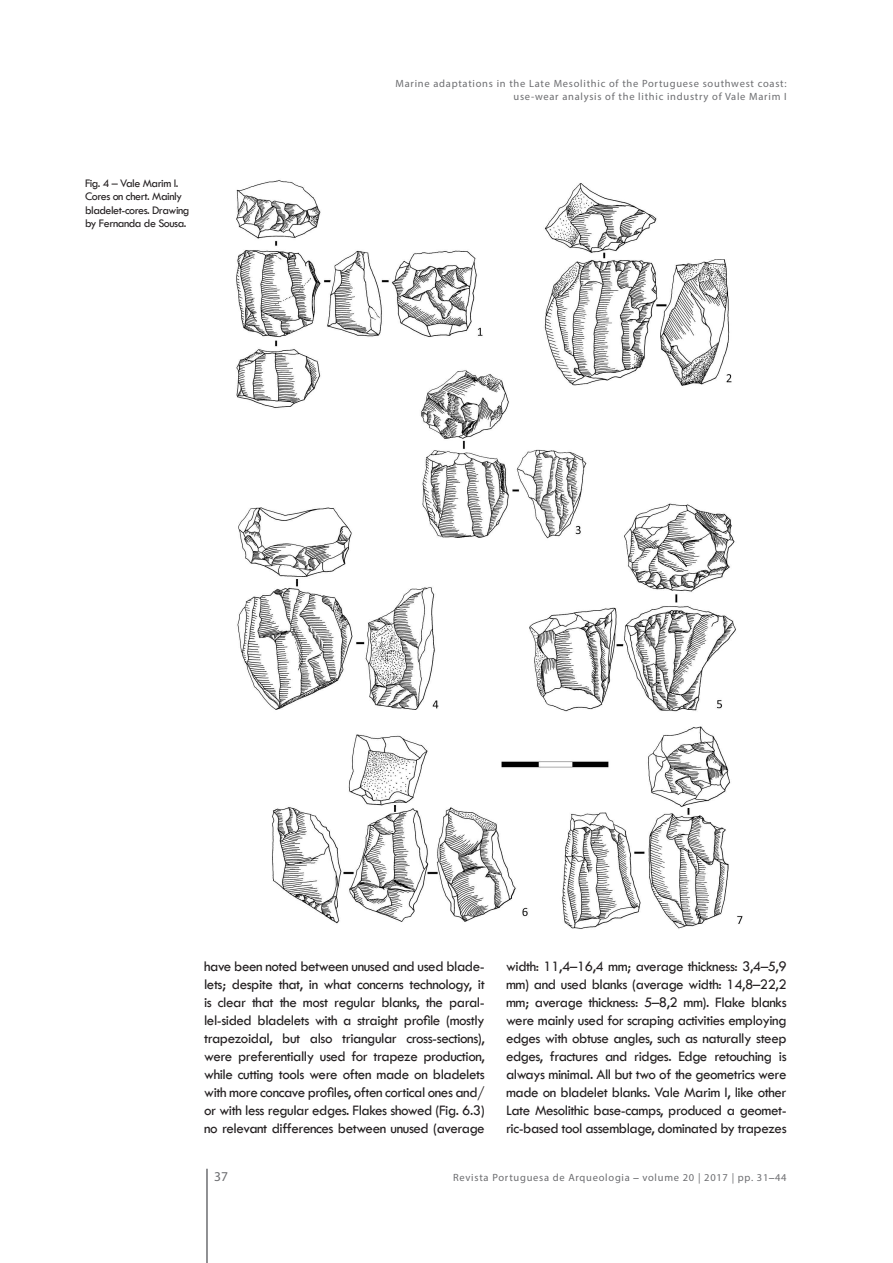
<style>
.page{position:relative;width:893px;height:1263px;background:#fff}
.page>*{position:absolute;margin:0;border:0;box-sizing:border-box;transform-origin:0 0}
.t1{font:15px/18px "Tw Cen";letter-spacing:-.03em;color:#231f20;text-align:justify}
.t2{font:13.5px "Myriad Pro";color:#6c6d70}
.t3{font:12px/13.5px "Tw Cen";letter-spacing:-.04em;color:#231f20}
.t4{font:10.5px/12.6px "Myriad Pro";letter-spacing:.07em;color:#6c6d70;text-align:right}
.s1{font-family:"Tw Cen"}
</style>
<div class="page">
<hr style="left:206px;top:1169px;width:2px;height:94px;background:#6c6d70">
<img style="left:236px;top:180px;width:507px;height:749px">
<p class="t3" style="left:85px;top:176px;width:106px">Fig. 4 – Vale Marim I.<br>Cores on chert. Mainly bladelet-cores. Drawing by Fernanda de Sousa.</p>
<p class="t4" style="left:395px;top:77px;width:393px">Marine adaptations in the Late Mesolithic of the Portuguese southwest coast: use-wear analysis of the lithic industry of Vale Marim I</p>
<p class="t1" style="left:204px;top:957px;width:282px">have been noted between unused and used blade&shy;lets; despite that, in what concerns technology, it is clear that the most regular blanks, the paral&shy;lel-sided bladelets with a straight profile (mostly trapezoidal, but also triangular cross-sections), were preferentially used for trapeze production, while cutting tools were often made on bladelets with more concave profiles, often cortical ones and/ or with less regular edges. Flakes showed (Fig. 6.3) no relevant differences between unused (average</p>
<p class="t1" style="left:506px;top:957px;width:282px">width: 11,4–16,4 mm; average thickness: 3,4–5,9 mm) and used blanks (average width: 14,8–22,2 mm; average thickness: 5–8,2 mm). Flake blanks were mainly used for scraping activities employing edges with obtuse angles, such as naturally steep edges, fractures and ridges. Edge retouching is always minimal. All but two of the geometrics were made on bladelet blanks. Vale Marim I, like other Late Mesolithic base-camps, produced a geomet&shy;ric-based tool assemblage, dominated by trapezes</p>
<p class="t2" style="left:214px;top:1168px;width:15px">37</p>
<p class="t4" style="left:453px;top:1171px;width:335px">Revista Portuguesa de Arqueologia <span class="s1">–</span> volume 20 | 2017 | pp. 31<span class="s1">–</span>44</p>
</div>
